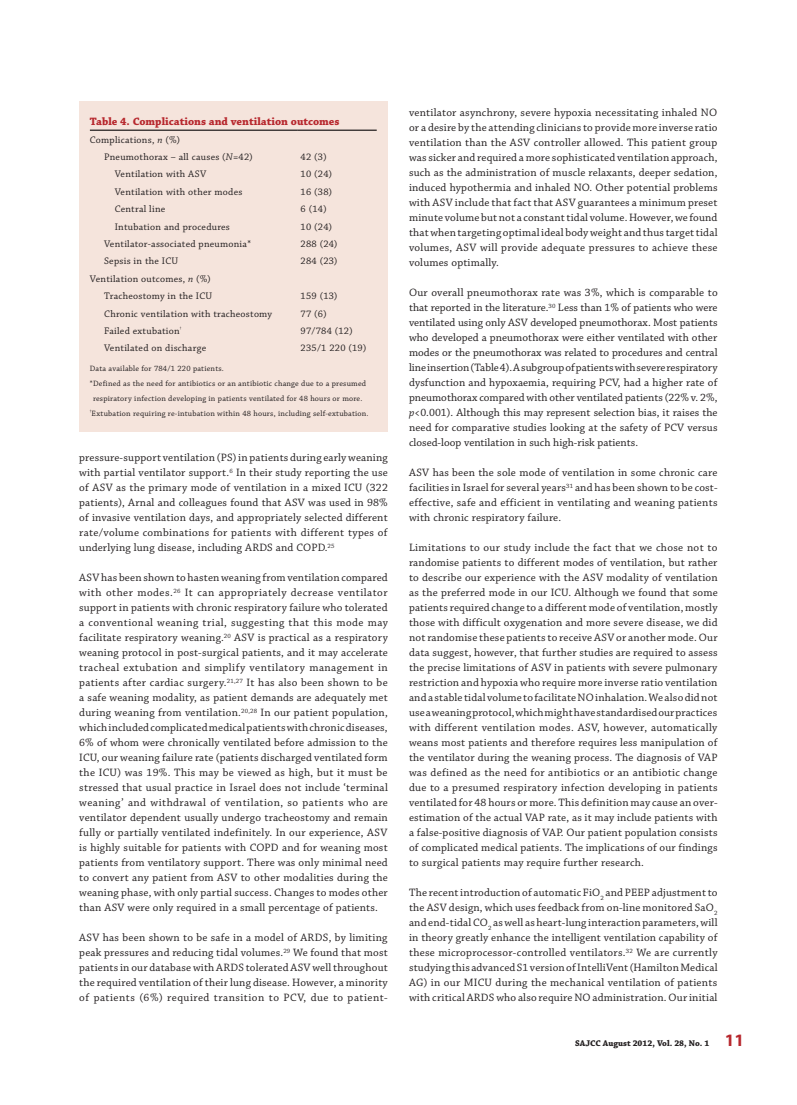
<style>
.page{position:relative;width:797px;height:1105px;background:#fff}
.page>*{position:absolute;margin:0;border:0;box-sizing:border-box;transform-origin:0 0}
.t1{font:11.25px/15px "Chaparral Pro";letter-spacing:.015em;color:#231f20;text-align:justify}
.t2{font:700 11.25px "Chaparral Pro";color:#b7282e}
.t3{font:10px/17.4px "Chaparral Pro";letter-spacing:.025em;color:#231f20}
.t4{font:700 8.75px "Chaparral Pro";color:#231f20}
.t5{font:8.12px "Chaparral Pro";letter-spacing:.025em;color:#231f20}
.t6{font:3.62px "Chaparral Pro";color:#231f20}
.s1{font-style:italic}
.s2{font-family:"Myriad Pro";font-size:17.5px;color:#b7282e}
</style>
<div class="page">
<div style="left:79px;top:101px;width:308px;height:330px;background:#f5e4dc"></div>
<hr style="left:90px;top:130px;width:207px;height:1px;background:#231f20">
<hr style="left:297px;top:130px;width:80px;height:1px;background:#231f20">
<p class="t2" style="left:90px;top:115px;width:251px">Table 4. Complications and ventilation outcomes</p>
<p class="t3" style="left:104px;top:131px;width:150px;text-indent:-14px">Complications, <span class="s1">n</span> (%)<br>Pneumothorax – all causes (<span class="s1">N</span>=42)</p>
<p class="t3" style="left:301px;top:149px;width:27px">42 (3)</p>
<p class="t3" style="left:115px;top:166px;width:93px">Ventilation with ASV</p>
<p class="t3" style="left:301px;top:166px;width:33px">10 (24)</p>
<p class="t3" style="left:115px;top:183px;width:129px">Ventilation with other modes</p>
<p class="t3" style="left:301px;top:183px;width:33px">16 (38)</p>
<p class="t3" style="left:115px;top:201px;width:52px">Central line</p>
<p class="t3" style="left:301px;top:201px;width:27px">6 (14)</p>
<p class="t3" style="left:115px;top:218px;width:117px">Intubation and procedures</p>
<p class="t3" style="left:301px;top:218px;width:33px">10 (24)</p>
<p class="t3" style="left:104px;top:236px;width:148px">Ventilator-associated pneumonia*</p>
<p class="t3" style="left:301px;top:236px;width:38px">288 (24)</p>
<p class="t3" style="left:104px;top:253px;width:76px">Sepsis in the ICU</p>
<p class="t3" style="left:301px;top:253px;width:38px">284 (23)</p>
<p class="t3" style="left:90px;top:270px;width:124px;text-align:right">Ventilation outcomes, <span class="s1">n</span> (%)<br>Tracheostomy in the ICU</p>
<p class="t3" style="left:301px;top:288px;width:38px">159 (13)</p>
<p class="t3" style="left:104px;top:305px;width:170px">Chronic ventilation with tracheostomy</p>
<p class="t3" style="left:301px;top:305px;width:27px">77 (6)</p>
<p class="t3" style="left:104px;top:323px;width:77px">Failed extubation</p>
<p class="t6" style="left:180px;top:326px;width:3px">†</p>
<p class="t3" style="left:301px;top:323px;width:54px">97/784 (12)</p>
<p class="t3" style="left:104px;top:340px;width:104px">Ventilated on discharge</p>
<p class="t3" style="left:301px;top:340px;width:67px">235/1 220 (19)</p>
<p class="t5" style="left:90px;top:364px;width:135px">Data available for 784/1 220 patients.</p>
<p class="t5" style="left:90px;top:379px;width:278px">*Defined as the need for antibiotics or an antibiotic change due to a presumed</p>
<p class="t5" style="left:93px;top:394px;width:271px">respiratory infection developing in patients ventilated for 48 hours or more.</p>
<p class="t6" style="left:90px;top:409px;width:3px">†</p>
<p class="t5" style="left:92px;top:409px;width:278px">Extubation requiring re-intubation within 48 hours, including self-extubation.</p>
<p class="t1" style="left:79px;top:451px;width:310px">pressure-support ventilation (PS) in patients during early weaning with partial ventilator support.<sup>6</sup> In their study reporting the use of ASV as the primary mode of ventilation in a mixed ICU (322 patients), Arnal and colleagues found that ASV was used in 98% of invasive ventilation days, and appropriately selected different rate/volume combinations for patients with different types of underlying lung disease, including ARDS and COPD.<sup>25</sup></p>
<p class="t1" style="left:79px;top:571px;width:310px">ASV has been shown to hasten weaning from ventilation compared with other modes.<sup>26</sup> It can appropriately decrease ventilator support in patients with chronic respiratory failure who tolerated a conventional weaning trial, suggesting that this mode may facilitate respiratory weaning.<sup>20</sup> ASV is practical as a respiratory weaning protocol in post-surgical patients, and it may accelerate tracheal extubation and simplify ventilatory management in patients after cardiac surgery.<sup>21,27</sup> It has also been shown to be a safe weaning modality, as patient demands are adequately met during weaning from ventilation.<sup>20,28</sup> In our patient population, which included complicated medical patients with chronic diseases, 6% of whom were chronically ventilated before admission to the ICU, our weaning failure rate (patients discharged ventilated form the ICU) was 19%. This may be viewed as high, but it must be stressed that usual practice in Israel does not include ‘terminal weaning’ and withdrawal of ventilation, so patients who are ventilator dependent usually undergo tracheostomy and remain fully or partially ventilated indefinitely. In our experience, ASV is highly suitable for patients with COPD and for weaning most patients from ventilatory support. There was only minimal need to convert any patient from ASV to other modalities during the weaning phase, with only partial success. Changes to modes other than ASV were only required in a small percentage of patients.</p>
<p class="t1" style="left:79px;top:931px;width:310px">ASV has been shown to be safe in a model of ARDS, by limiting peak pressures and reducing tidal volumes.<sup>29</sup> We found that most patients in our database with ARDS tolerated ASV well throughout the required ventilation of their lung disease. However, a minority of patients (6%) required transition to PCV, due to patient-</p>
<p class="t1" style="left:409px;top:106px;width:310px">ventilator asynchrony, severe hypoxia necessitating inhaled NO or a desire by the attending clinicians to provide more inverse ratio ventilation than the ASV controller allowed. This patient group was sicker and required a more sophisticated ventilation approach, such as the administration of muscle relaxants, deeper sedation, induced hypothermia and inhaled NO. Other potential problems with ASV include that fact that ASV guarantees a minimum preset minute volume but not a constant tidal volume. However, we found that when targeting optimal ideal body weight and thus target tidal volumes, ASV will provide adequate pressures to achieve these volumes optimally.</p>
<p class="t1" style="left:409px;top:286px;width:310px">Our overall pneumothorax rate was 3%, which is comparable to that reported in the literature.<sup>30</sup> Less than 1% of patients who were ventilated using only ASV developed pneumothorax. Most patients who developed a pneumothorax were either ventilated with other modes or the pneumothorax was related to procedures and central line insertion (Table 4). A subgroup of patients with severe respiratory dysfunction and hypoxaemia, requiring PCV, had a higher rate of pneumothorax compared with other ventilated patients (22% v. 2%, <span class="s1">p</span>&lt;0.001). Although this may represent selection bias, it raises the need for comparative studies looking at the safety of PCV versus closed-loop ventilation in such high-risk patients.</p>
<p class="t1" style="left:409px;top:466px;width:310px">ASV has been the sole mode of ventilation in some chronic care facilities in Israel for several years<sup>31</sup> and has been shown to be cost&shy;effective, safe and efficient in ventilating and weaning patients with chronic respiratory failure.</p>
<p class="t1" style="left:409px;top:541px;width:310px">Limitations to our study include the fact that we chose not to randomise patients to different modes of ventilation, but rather to describe our experience with the ASV modality of ventilation as the preferred mode in our ICU. Although we found that some patients required change to a different mode of ventilation, mostly those with difficult oxygenation and more severe disease, we did not randomise these patients to receive ASV or another mode. Our data suggest, however, that further studies are required to assess the precise limitations of ASV in patients with severe pulmonary restriction and hypoxia who require more inverse ratio ventilation and a stable tidal volume to facilitate NO inhalation. We also did not use a weaning protocol, which might have standardised our practices with different ventilation modes. ASV, however, automatically weans most patients and therefore requires less manipulation of the ventilator during the weaning process. The diagnosis of VAP was defined as the need for antibiotics or an antibiotic change due to a presumed respiratory infection developing in patients ventilated for 48 hours or more. This definition may cause an over&shy;estimation of the actual VAP rate, as it may include patients with a false-positive diagnosis of VAP. Our patient population consists of complicated medical patients. The implications of our findings to surgical patients may require further research.</p>
<p class="t1" style="left:409px;top:886px;width:310px">The recent introduction of automatic FiO<sub>2</sub> and PEEP adjustment to the ASV design, which uses feedback from on-line monitored SaO<sub>2 </sub>and end-tidal CO<sub>2</sub> as well as heart-lung interaction parameters, will in theory greatly enhance the intelligent ventilation capability of these microprocessor-controlled ventilators.<sup>32</sup> We are currently studying this advanced S1 version of IntelliVent (Hamilton Medical AG) in our MICU during the mechanical ventilation of patients with critical ARDS who also require NO administration. Our initial</p>
<p class="t4" style="left:575px;top:1037px;width:170px">SAJCC August 2012, Vol. 28, No. 1 <span class="s2">11</span></p>
</div>
